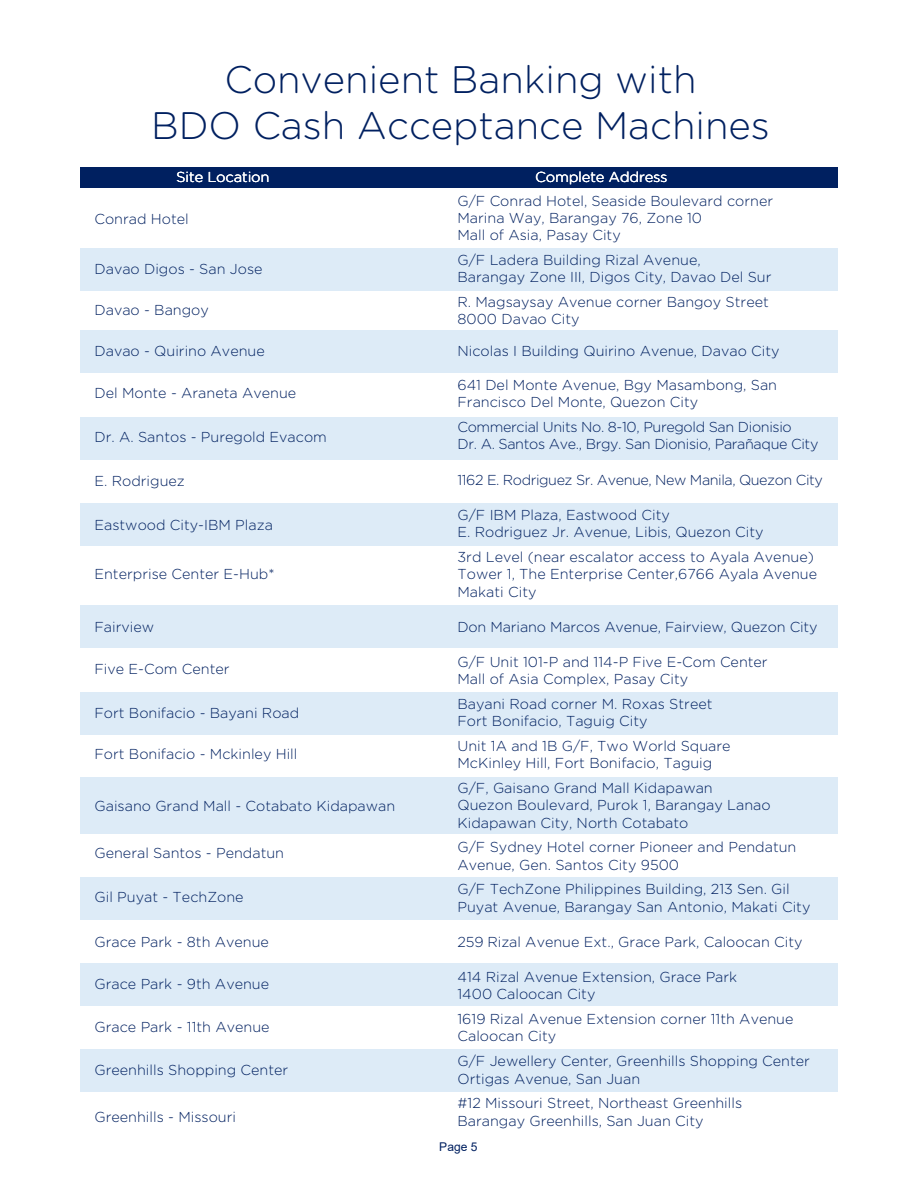
<style>
.page{position:relative;width:918px;height:1188px;background:#fff}
.page>*{position:absolute;margin:0;border:0;box-sizing:border-box;transform-origin:0 0}
.t1{font:300 38.4px/45.9px "Gotham Rounded";color:#002060;text-align:center}
.t2{font:300 14.4px/17.2px "Gotham Rounded";color:#002060}
.t3{font:300 14.4px/17.2px "Gotham Rounded";letter-spacing:-.025em;color:#002060}
.t4{font:300 14.4px "Gotham Rounded";letter-spacing:-.03em;color:#002060}
.t5{font:300 14.4px "Gotham Rounded";color:#fff}
.t6{font:12px "Arial";color:#002060}
</style>
<div class="page">
<div style="left:80px;top:777px;width:758px;height:57px;background:#ddebf7"></div>
<div style="left:80px;top:167px;width:758px;height:20px;background:#002060"></div>
<div style="left:80px;top:249px;width:758px;height:42px;background:#ddebf7"></div>
<div style="left:80px;top:330px;width:758px;height:43px;background:#ddebf7"></div>
<div style="left:80px;top:417px;width:758px;height:42px;background:#ddebf7"></div>
<div style="left:80px;top:503px;width:758px;height:42px;background:#ddebf7"></div>
<div style="left:80px;top:605px;width:758px;height:42px;background:#ddebf7"></div>
<div style="left:80px;top:692px;width:758px;height:42px;background:#ddebf7"></div>
<div style="left:80px;top:877px;width:758px;height:43px;background:#ddebf7"></div>
<div style="left:80px;top:964px;width:758px;height:42px;background:#ddebf7"></div>
<div style="left:80px;top:1049px;width:758px;height:42px;background:#ddebf7"></div>
<h1 class="t1" style="left:151px;top:55px;width:620px">Convenient Banking with<br>BDO Cash Acceptance Machines</h1>
<p class="t5" style="left:176px;top:167px;width:95px">Site Location</p>
<p class="t5" style="left:536px;top:167px;width:134px">Complete Address</p>
<p class="t2" style="left:94px;top:209px;width:96px">Conrad Hotel</p>
<p class="t2" style="left:94px;top:259px;width:170px">Davao Digos - San Jose</p>
<p class="t2" style="left:94px;top:301px;width:116px">Davao - Bangoy</p>
<p class="t2" style="left:94px;top:342px;width:172px">Davao - Quirino Avenue</p>
<p class="t2" style="left:94px;top:383px;width:203px">Del Monte - Araneta Avenue</p>
<p class="t2" style="left:94px;top:427px;width:234px">Dr. A. Santos - Puregold Evacom</p>
<p class="t2" style="left:94px;top:472px;width:92px">E. Rodriguez</p>
<p class="t2" style="left:94px;top:516px;width:180px">Eastwood City-IBM Plaza</p>
<p class="t2" style="left:94px;top:565px;width:182px">Enterprise Center E-Hub*</p>
<p class="t2" style="left:94px;top:618px;width:61px">Fairview</p>
<p class="t2" style="left:94px;top:659px;width:137px">Five E-Com Center</p>
<p class="t2" style="left:94px;top:704px;width:206px">Fort Bonifacio - Bayani Road</p>
<p class="t2" style="left:94px;top:745px;width:204px">Fort Bonifacio - Mckinley Hill</p>
<p class="t2" style="left:94px;top:797px;width:302px">Gaisano Grand Mall - Cotabato Kidapawan</p>
<p class="t2" style="left:94px;top:844px;width:191px">General Santos - Pendatun</p>
<p class="t2" style="left:94px;top:888px;width:151px">Gil Puyat - TechZone</p>
<p class="t2" style="left:94px;top:932px;width:176px">Grace Park - 8th Avenue</p>
<p class="t2" style="left:94px;top:975px;width:176px">Grace Park - 9th Avenue</p>
<p class="t2" style="left:94px;top:1018px;width:177px">Grace Park - 11th Avenue</p>
<p class="t2" style="left:94px;top:1061px;width:195px">Greenhills Shopping Center</p>
<p class="t2" style="left:94px;top:1108px;width:143px">Greenhills - Missouri</p>
<p class="t2" style="left:457px;top:191px;width:317px">G/F Conrad Hotel, Seaside Boulevard corner<br>Marina Way, Barangay 76, Zone 10<br>Mall of Asia, Pasay City</p>
<p class="t2" style="left:457px;top:250px;width:316px">G/F Ladera Building Rizal Avenue,<br>Barangay Zone III, Digos City, Davao Del Sur</p>
<p class="t2" style="left:457px;top:293px;width:313px">R. Magsaysay Avenue corner Bangoy Street<br>8000 Davao City</p>
<p class="t2" style="left:457px;top:342px;width:324px">Nicolas I Building Quirino Avenue, Davao City</p>
<p class="t2" style="left:457px;top:376px;width:321px">641 Del Monte Avenue, Bgy Masambong, San<br>Francisco Del Monte, Quezon City</p>
<p class="t3" style="left:457px;top:418px;width:362px">Commercial Units No. 8-10, Puregold San Dionisio<br>Dr. A. Santos Ave., Brgy. San Dionisio, Parañaque City</p>
<p class="t4" style="left:457px;top:470px;width:367px">1162 E. Rodriguez Sr. Avenue, New Manila, Quezon City</p>
<p class="t2" style="left:457px;top:506px;width:308px">G/F IBM Plaza, Eastwood City<br>E. Rodriguez Jr. Avenue, Libis, Quezon City</p>
<p class="t2" style="left:457px;top:548px;width:361px">3rd Level (near escalator access to Ayala Avenue)<br>Tower 1, The Enterprise Center,6766 Ayala Avenue<br>Makati City</p>
<p class="t2" style="left:457px;top:617px;width:362px">Don Mariano Marcos Avenue, Fairview, Quezon City</p>
<p class="t2" style="left:457px;top:653px;width:312px">G/F Unit 101-P and 114-P Five E-Com Center<br>Mall of Asia Complex, Pasay City</p>
<p class="t2" style="left:457px;top:695px;width:257px">Bayani Road corner M. Roxas Street<br>Fort Bonifacio, Taguig City</p>
<p class="t2" style="left:457px;top:737px;width:275px">Unit 1A and 1B G/F, Two World Square<br>McKinley Hill, Fort Bonifacio, Taguig</p>
<p class="t2" style="left:457px;top:779px;width:315px">G/F, Gaisano Grand Mall Kidapawan<br>Quezon Boulevard, Purok 1, Barangay Lanao<br>Kidapawan City, North Cotabato</p>
<p class="t2" style="left:457px;top:838px;width:340px">G/F Sydney Hotel corner Pioneer and Pendatun<br>Avenue, Gen. Santos City 9500</p>
<p class="t2" style="left:457px;top:880px;width:355px">G/F TechZone Philippines Building, 213 Sen. Gil<br>Puyat Avenue, Barangay San Antonio, Makati City</p>
<p class="t2" style="left:457px;top:933px;width:347px">259 Rizal Avenue Ext., Grace Park, Caloocan City</p>
<p class="t2" style="left:457px;top:968px;width:281px">414 Rizal Avenue Extension, Grace Park<br>1400 Caloocan City</p>
<p class="t2" style="left:457px;top:1010px;width:337px">1619 Rizal Avenue Extension corner 11th Avenue<br>Caloocan City</p>
<p class="t2" style="left:457px;top:1052px;width:354px">G/F Jewellery Center, Greenhills Shopping Center<br>Ortigas Avenue, San Juan</p>
<p class="t2" style="left:457px;top:1094px;width:286px">#12 Missouri Street, Northeast Greenhills<br>Barangay Greenhills, San Juan City</p>
<p class="t6" style="left:439px;top:1138px;width:40px">Page 5</p>
</div>
